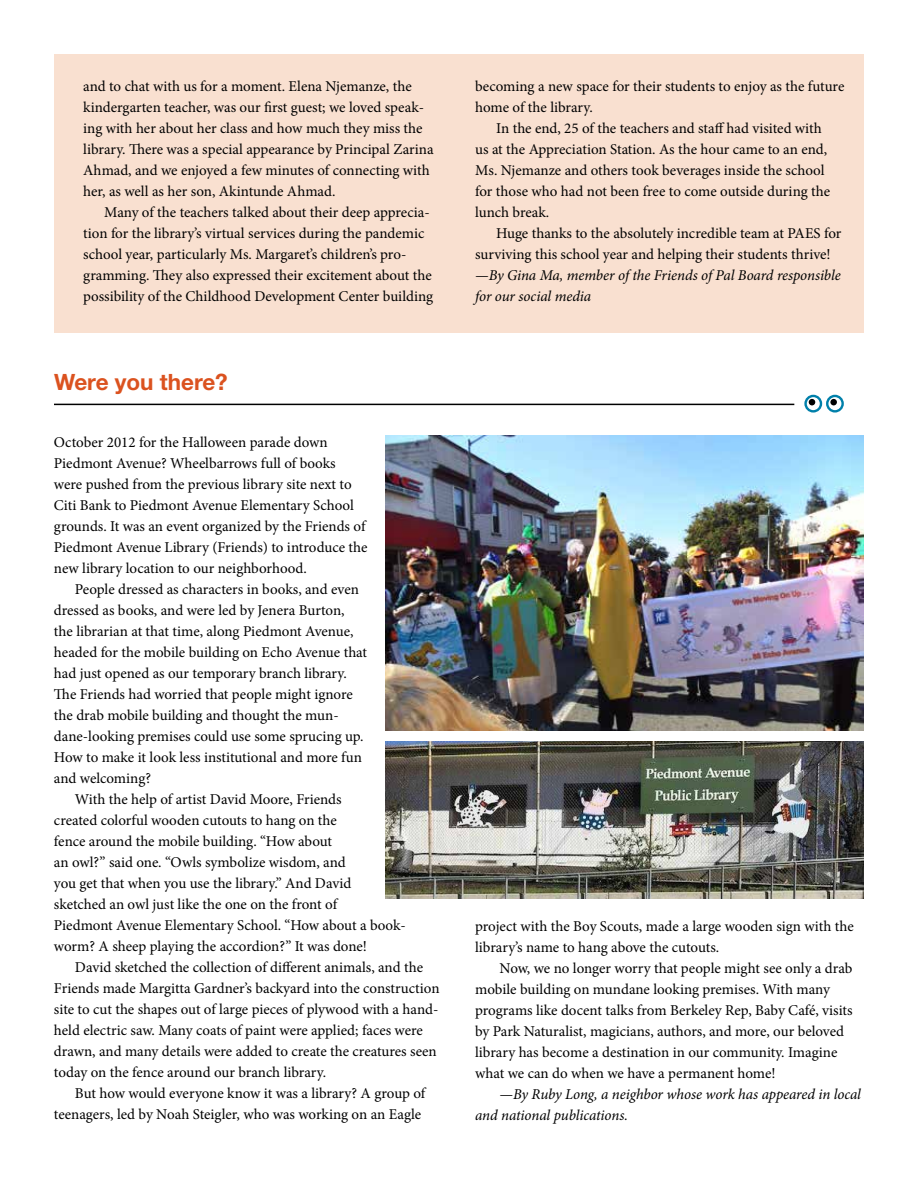
<style>
.page{position:relative;width:918px;height:1188px;background:#fff}
.page>*{position:absolute;margin:0;border:0;box-sizing:border-box;transform-origin:0 0}
.t1{font:700 22.5px "Helvetica Neue LT Std";color:#db521f}
.t2{font:15px/21px "Minion Pro";letter-spacing:-.005em;color:#000}
.t3{font:italic 15px/21px "Minion Pro";letter-spacing:-.01em;color:#000}
</style>
<div class="page">
<div style="left:54px;top:54px;width:810px;height:279px;background:#f9e0d0"></div>
<hr style="left:54px;top:404px;width:740px;height:1px;background:#000">
<div style="left:804px;top:395px;width:18px;height:18px;border:2px solid #0080aa;border-radius:50%"></div>
<div style="left:826px;top:395px;width:18px;height:18px;border:2px solid #0080aa;border-radius:50%"></div>
<svg style="left:809px;top:399px;width:6px;height:6px"></svg>
<div style="left:830px;top:399px;width:7px;height:6px;background:#000;border-radius:50%"></div>
<img style="left:386px;top:436px;width:478px;height:295px">
<img style="left:386px;top:742px;width:478px;height:156px">
<p class="t2" style="left:83px;top:76px;width:352px">and to chat with us for a moment. Elena Njemanze, the kindergarten teacher, was our first guest; we loved speak&shy;ing with her about her class and how much they miss the library. There was a special appearance by Principal Zarina Ahmad, and we enjoyed a few minutes of connecting with her, as well as her son, Akintunde Ahmad.</p>
<p class="t2" style="left:83px;top:202px;width:352px;text-indent:21px">Many of the teachers talked about their deep apprecia&shy;tion for the library’s virtual services during the pandemic school year, particularly Ms. Margaret’s children’s pro&shy;gramming. They also expressed their excitement about the possibility of the Childhood Development Center building</p>
<h1 class="t1" style="left:54px;top:368px;width:175px">Were you there?</h1>
<p class="t2" style="left:54px;top:431px;width:315px">October 2012 for the Halloween parade down Piedmont Avenue? Wheelbarrows full of books were pushed from the previous library site next to Citi Bank to Piedmont Avenue Elementary School grounds. It was an event organized by the Friends of Piedmont Avenue Library (Friends) to introduce the new library location to our neighborhood.</p>
<p class="t2" style="left:75px;top:578px;width:285px">People dressed as characters in books, and even</p>
<p class="t2" style="left:54px;top:599px;width:292px">dressed as books, and were led by Jenera Burton,</p>
<p class="t2" style="left:54px;top:620px;width:301px">the librarian at that time, along Piedmont Avenue,</p>
<p class="t2" style="left:54px;top:641px;width:315px">headed for the mobile building on Echo Avenue that</p>
<p class="t2" style="left:54px;top:662px;width:294px">had just opened as our temporary branch library.</p>
<p class="t2" style="left:54px;top:683px;width:300px">The Friends had worried that people might ignore</p>
<p class="t2" style="left:54px;top:704px;width:286px">the drab mobile building and thought the mun-</p>
<p class="t2" style="left:54px;top:725px;width:311px">dane-looking premises could use some sprucing up.</p>
<p class="t2" style="left:54px;top:746px;width:309px">How to make it look less institutional and more fun</p>
<p class="t2" style="left:54px;top:767px;width:99px">and welcoming?</p>
<p class="t2" style="left:75px;top:788px;width:268px">With the help of artist David Moore, Friends</p>
<p class="t2" style="left:54px;top:809px;width:284px">created colorful wooden cutouts to hang on the</p>
<p class="t2" style="left:54px;top:830px;width:280px">fence around the mobile building. “How about</p>
<p class="t2" style="left:54px;top:851px;width:293px">an owl?” said one. “Owls symbolize wisdom, and</p>
<p class="t2" style="left:54px;top:872px;width:299px">you get that when you use the library.” And David</p>
<p class="t2" style="left:54px;top:893px;width:285px">sketched an owl just like the one on the front of</p>
<p class="t2" style="left:54px;top:914px;width:353px">Piedmont Avenue Elementary School. “How about a book-</p>
<p class="t2" style="left:54px;top:935px;width:315px">worm? A sheep playing the accordion?” It was done!</p>
<p class="t2" style="left:75px;top:956px;width:350px">David sketched the collection of different animals, and the</p>
<p class="t2" style="left:54px;top:977px;width:387px">Friends made Margitta Gardner’s backyard into the construction</p>
<p class="t2" style="left:54px;top:998px;width:386px">site to cut the shapes out of large pieces of plywood with a hand-</p>
<p class="t2" style="left:54px;top:1019px;width:370px">held electric saw. Many coats of paint were applied; faces were</p>
<p class="t2" style="left:54px;top:1040px;width:384px">drawn, and many details were added to create the creatures seen</p>
<p class="t2" style="left:54px;top:1061px;width:274px">today on the fence around our branch library.</p>
<p class="t2" style="left:75px;top:1082px;width:352px">But how would everyone know it was a library? A group of</p>
<p class="t2" style="left:54px;top:1103px;width:369px">teenagers, led by Noah Steigler, who was working on an Eagle</p>
<p class="t2" style="left:475px;top:76px;width:371px">becoming a new space for their students to enjoy as the future</p>
<p class="t2" style="left:475px;top:97px;width:119px">home of the library.</p>
<p class="t2" style="left:496px;top:118px;width:327px">In the end, 25 of the teachers and staff had visited with</p>
<p class="t2" style="left:475px;top:139px;width:353px">us at the Appreciation Station. As the hour came to an end,</p>
<p class="t2" style="left:475px;top:160px;width:351px">Ms. Njemanze and others took beverages inside the school</p>
<p class="t2" style="left:475px;top:181px;width:356px">for those who had not been free to come outside during the</p>
<p class="t2" style="left:475px;top:202px;width:76px">lunch break.</p>
<p class="t2" style="left:496px;top:223px;width:347px">Huge thanks to the absolutely incredible team at PAES for</p>
<p class="t2" style="left:475px;top:244px;width:357px">surviving this school year and helping their students thrive!</p>
<p class="t3" style="left:475px;top:265px;width:367px">—By Gina Ma, member of the Friends of Pal Board responsible for our social media</p>
<p class="t2" style="left:475px;top:916px;width:380px">project with the Boy Scouts, made a large wooden sign with the library’s name to hang above the cutouts.</p>
<p class="t2" style="left:475px;top:958px;width:379px;text-indent:24px">Now, we no longer worry that people might see only a drab mobile building on mundane looking premises. With many programs like docent talks from Berkeley Rep, Baby Café, visits by Park Naturalist, magicians, authors, and more, our beloved library has become a destination in our community. Imagine what we can do when we have a permanent home!</p>
<p class="t3" style="left:475px;top:1084px;width:387px;text-indent:24px">—By Ruby Long, a neighbor whose work has appeared in local and national publications.</p>
</div>
